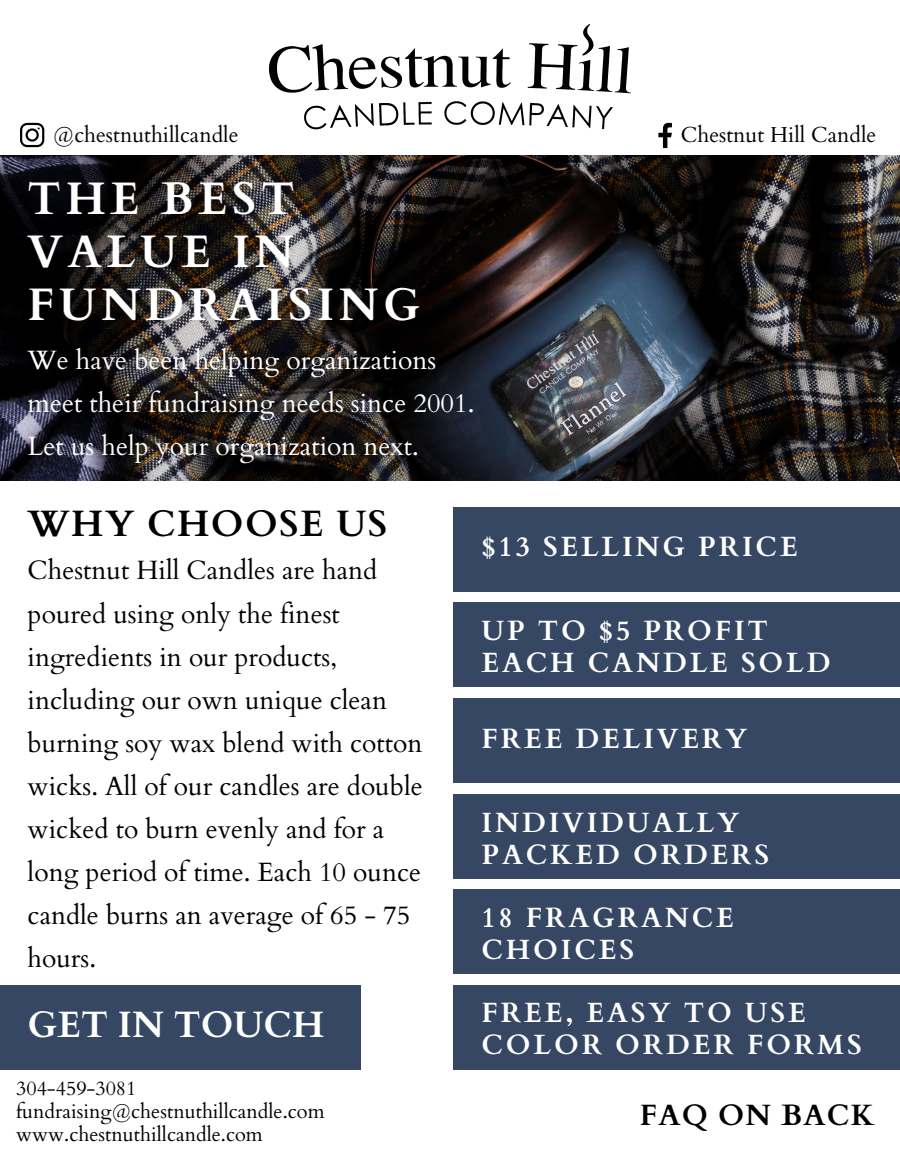
<style>
.page{position:relative;width:900px;height:1165px;background:#fff}
.page>*{position:absolute;margin:0;border:0;box-sizing:border-box;transform-origin:0 0}
.t1{font:700 45.64px/52.9px "Cardo";letter-spacing:.1em;color:#fff}
.t2{font:700 36.76px "Cardo";letter-spacing:.04em;color:#000}
.t3{font:700 36.76px "Cardo";color:#fff}
.t4{font:700 29.4px "Cardo";letter-spacing:.04em;color:#000}
.t5{font:700 27.88px/32px "Cardo";letter-spacing:.1em;color:#fff}
.t6{font:26.48px/43px "Cardo";color:#000}
.t7{font:26.48px/43px "Cardo";color:#fff}
.t8{font:21.68px "Cardo";color:#000}
.t9{font:20px "Cardo";color:#000}
</style>
<div class="page">
<img style="left:0;top:156px;width:900px;height:325px">
<div style="left:454px;top:507px;width:446px;height:84px;background:#354762"></div>
<img style="left:174px;top:24px;width:552px;height:354px">
<div style="left:0;top:985px;width:361px;height:84px;background:#354762"></div>
<div style="left:454px;top:602px;width:446px;height:85px;background:#354762"></div>
<div style="left:454px;top:698px;width:446px;height:85px;background:#354762"></div>
<div style="left:454px;top:794px;width:446px;height:84px;background:#354762"></div>
<div style="left:454px;top:889px;width:446px;height:85px;background:#354762"></div>
<div style="left:454px;top:985px;width:446px;height:84px;background:#354762"></div>
<svg style="left:20px;top:123px;width:24px;height:24px"></svg>
<svg style="left:658px;top:123px;width:14px;height:25px"></svg>
<p class="t8" style="left:53px;top:120px;width:187px">@chestnuthillcandle</p>
<p class="t8" style="left:681px;top:120px;width:197px">Chestnut Hill Candle</p>
<p class="t1" style="left:28px;top:173px;width:394px">THE BEST<br>VALUE IN<br>FUNDRAISING</p>
<h3 class="t7" style="left:28px;top:339px;width:448px">We have been helping organizations meet their fundraising needs since 2001.<br>Let us help your organization next.</h3>
<p class="t2" style="left:28px;top:500px;width:361px">WHY CHOOSE US</p>
<h3 class="t6" style="left:28px;top:549px;width:397px">Chestnut Hill Candles are hand poured using only the finest ingredients in our products, including our own unique clean burning soy wax blend with cotton wicks. All of our candles are double wicked to burn evenly and for a long period of time. Each 10 ounce candle burns an average of 65 - 75 hours.</h3>
<p class="t3" style="left:28px;top:1001px;width:298px">GET IN TOUCH</p>
<h3 class="t9" style="left:16px;top:1075px;width:122px">304-459-3081</h3>
<h3 class="t9" style="left:16px;top:1098px;width:310px">fundraising@chestnuthillcandle.com</h3>
<h3 class="t9" style="left:16px;top:1121px;width:248px">www.chestnuthillcandle.com</h3>
<p class="t5" style="left:482px;top:531px;width:318px">$13 SELLING PRICE</p>
<h1 class="t5" style="left:482px;top:615px;width:350px">UP TO $5 PROFIT<br>EACH CANDLE SOLD</h1>
<h4 class="t5" style="left:482px;top:723px;width:267px">FREE DELIVERY</h4>
<h2 class="t5" style="left:482px;top:807px;width:289px">INDIVIDUALLY<br>PACKED ORDERS</h2>
<h4 class="t5" style="left:482px;top:902px;width:254px">18 FRAGRANCE<br>CHOICES</h4>
<h3 class="t5" style="left:482px;top:996px;width:382px">FREE, EASY TO USE<br>COLOR ORDER FORMS</h3>
<h2 class="t4" style="left:640px;top:1095px;width:236px">FAQ ON BACK</h2>
</div>
